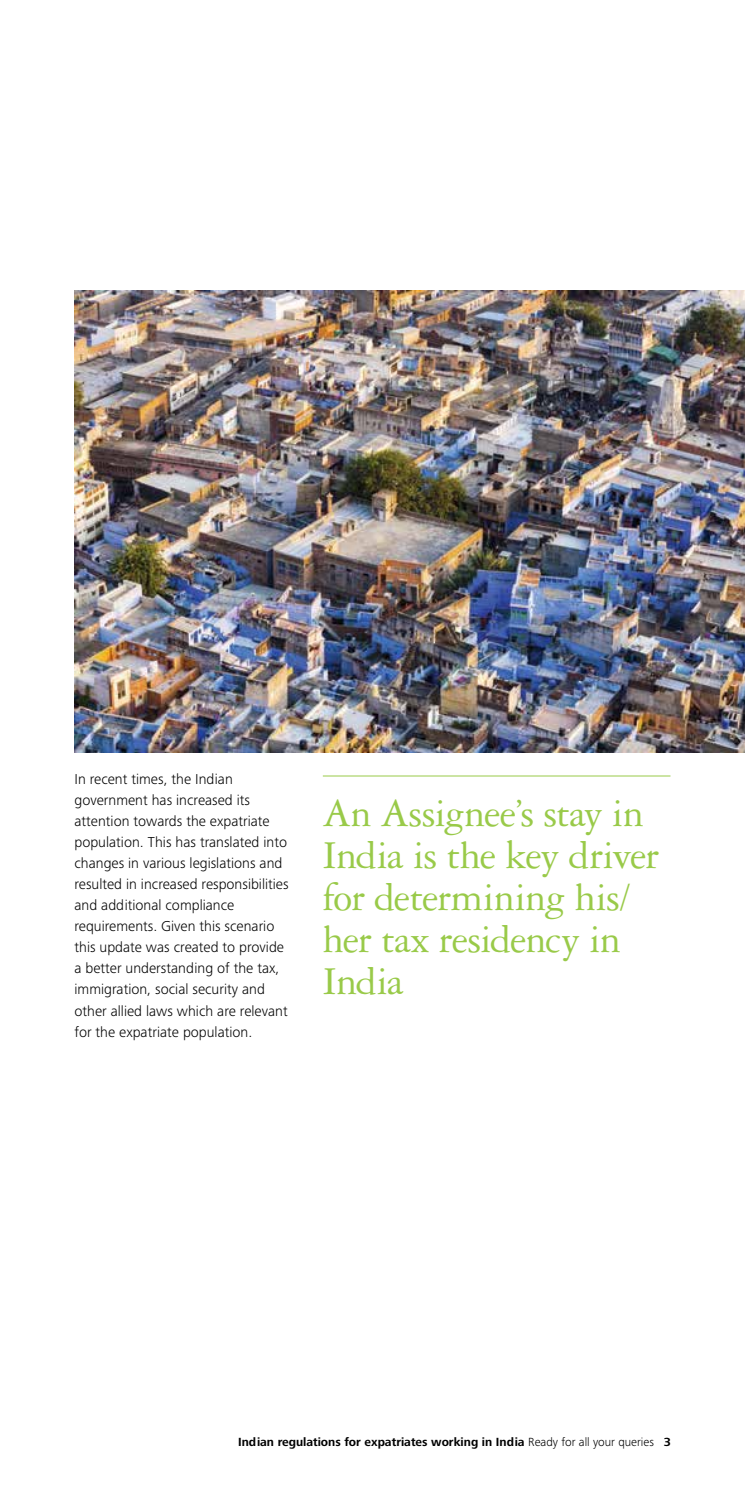
<style>
.page{position:relative;width:745px;height:1489px;background:#fff}
.page>*{position:absolute;margin:0;border:0;box-sizing:border-box;transform-origin:0 0}
.t1{font:42px/42px "Garamond 3 LT Std";letter-spacing:-.02em;color:#99ca49}
.t2{font:300 14.88px/21px "Frutiger Next Pro";color:#000}
.t3{font:700 12.25px "Frutiger Next Pro";color:#000}
.s1{font-weight:300}
</style>
<div class="page">
<img style="left:74px;top:290px;width:670px;height:462px">
<hr style="left:322px;top:775px;width:348px;height:1px;background:#99ca49">
<p class="t2" style="left:74px;top:768px;width:215px">In recent times, the Indian government has increased its attention towards the expatriate population. This has translated into changes in various legislations and resulted in increased responsibilities and additional compliance requirements. Given this scenario this update was created to provide a better understanding of the tax, immigration, social security and other allied laws which are relevant for the expatriate population.</p>
<h1 class="t1" style="left:322px;top:792px;width:337px">An Assignee’s stay in<br>India is the key driver for determining his/ her tax residency in<br>India</h1>
<p class="t3" style="left:238px;top:1434px;width:434px">Indian regulations for expatriates working in India <span class="s1">Ready for all your queries</span> 3</p>
</div>
